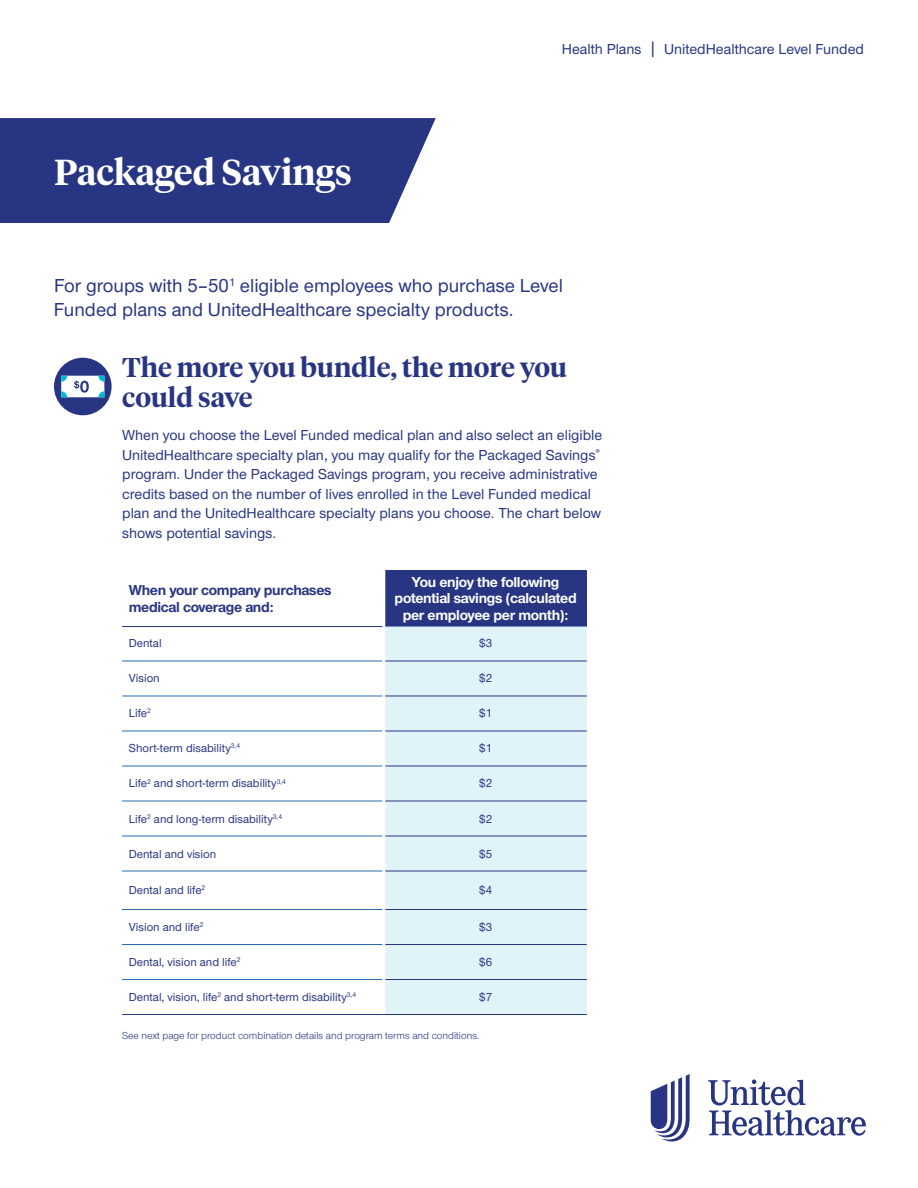
<style>
.page{position:relative;width:918px;height:1188px;background:#fff}
.page>*{position:absolute;margin:0;border:0;box-sizing:border-box;transform-origin:0 0}
.t1{font:600 36px "UHC Serif Headline";color:#fff}
.t2{font:600 27px/30px "UHC Serif Headline";color:#283582}
.t3{font:500 19.5px/24px "UHC Sans";color:#283582}
.t4{font:500 15px/19.5px "UHC Sans";color:#283582}
.t5{font:700 15px/16.5px "UHC Sans";letter-spacing:-.02em;color:#fff;text-align:center}
.t6{font:700 15px/16.5px "UHC Sans";letter-spacing:-.02em;color:#283582}
.t7{font:500 12px "UHC Sans";color:#283582}
.t8{font:10.5px "UHC Sans";color:#283582}
.s1{font-size:18.75px}
</style>
<div class="page">
<div style="left:0;top:118px;width:436px;height:105px;background:#283582"></div>
<svg style="left:651px;top:1074px;width:39px;height:67px"></svg>
<svg style="left:708px;top:1079px;width:158px;height:57px"></svg>
<div style="left:384px;top:570px;width:203px;height:57px;background:#283582"></div>
<div style="left:385px;top:627px;width:202px;height:387px;background:#dff3f8"></div>
<hr style="left:382px;top:570px;width:3px;height:57px;background:#fff">
<hr style="left:122px;top:661px;width:260px;height:1px;background:#256db6">
<hr style="left:122px;top:696px;width:260px;height:1px;background:#256db6">
<hr style="left:122px;top:731px;width:260px;height:1px;background:#256db6">
<hr style="left:122px;top:766px;width:260px;height:1px;background:#256db6">
<hr style="left:122px;top:801px;width:260px;height:1px;background:#256db6">
<hr style="left:122px;top:836px;width:260px;height:1px;background:#256db6">
<hr style="left:122px;top:871px;width:260px;height:1px;background:#256db6">
<hr style="left:122px;top:909px;width:260px;height:1px;background:#256db6">
<hr style="left:122px;top:944px;width:260px;height:1px;background:#256db6">
<hr style="left:122px;top:979px;width:260px;height:1px;background:#256db6">
<hr style="left:385px;top:661px;width:202px;height:1px;background:#283582">
<hr style="left:385px;top:696px;width:202px;height:1px;background:#283582">
<hr style="left:385px;top:731px;width:202px;height:1px;background:#283582">
<hr style="left:385px;top:766px;width:202px;height:1px;background:#283582">
<hr style="left:385px;top:801px;width:202px;height:1px;background:#283582">
<hr style="left:385px;top:836px;width:202px;height:1px;background:#283582">
<hr style="left:385px;top:871px;width:202px;height:1px;background:#283582">
<hr style="left:385px;top:909px;width:202px;height:1px;background:#283582">
<hr style="left:385px;top:944px;width:202px;height:1px;background:#283582">
<hr style="left:385px;top:979px;width:202px;height:1px;background:#283582">
<hr style="left:384px;top:1014px;width:203px;height:1px;background:#283582">
<hr style="left:122px;top:626px;width:260px;height:1px;background:#283582">
<hr style="left:122px;top:1014px;width:262px;height:1px;background:#283582">
<div style="left:54px;top:358px;width:58px;height:57px;background:#283582;border-radius:50%"></div>
<svg style="left:61px;top:376px;width:43px;height:21px"></svg>
<h1 class="t1" style="left:54px;top:147px;width:299px">Packaged Savings</h1>
<p class="t4" style="left:562px;top:39px;width:304px">Health Plans <span class="s1">|</span> UnitedHealthcare Level Funded</p>
<h3 class="t3" style="left:54px;top:273px;width:510px">For groups with 5–50<sup>1</sup> eligible employees who purchase Level<br>Funded plans and UnitedHealthcare specialty products.</h3>
<h2 class="t2" style="left:122px;top:352px;width:446px">The more you bundle, the more you could save</h2>
<p class="t4" style="left:122px;top:425px;width:482px">When you choose the Level Funded medical plan and also select an eligible UnitedHealthcare specialty plan, you may qualify for the Packaged Savings<sup>® </sup>program. Under the Packaged Savings program, you receive administrative credits based on the number of lives enrolled in the Level Funded medical plan and the UnitedHealthcare specialty plans you choose. The chart below shows potential savings.</p>
<p class="t6" style="left:129px;top:581px;width:204px">When your company purchases medical coverage and:</p>
<p class="t5" style="left:395px;top:573px;width:184px">You enjoy the following potential savings (calculated per employee per month):</p>
<p class="t7" style="left:129px;top:635px;width:34px">Dental</p>
<p class="t7" style="left:479px;top:635px;width:14px">$3</p>
<p class="t7" style="left:129px;top:670px;width:32px">Vision</p>
<p class="t7" style="left:479px;top:670px;width:14px">$2</p>
<p class="t7" style="left:129px;top:705px;width:24px">Life<sup>2</sup></p>
<p class="t7" style="left:479px;top:705px;width:14px">$1</p>
<p class="t7" style="left:129px;top:740px;width:113px">Short-term disability<sup>3,4</sup></p>
<p class="t7" style="left:479px;top:740px;width:14px">$1</p>
<p class="t7" style="left:129px;top:775px;width:159px">Life<sup>2</sup> and short-term disability<sup>3,4</sup></p>
<p class="t7" style="left:479px;top:775px;width:14px">$2</p>
<p class="t7" style="left:129px;top:811px;width:155px">Life<sup>2</sup> and long-term disability<sup>3,4</sup></p>
<p class="t7" style="left:479px;top:811px;width:14px">$2</p>
<p class="t7" style="left:129px;top:846px;width:89px">Dental and vision</p>
<p class="t7" style="left:479px;top:846px;width:14px">$5</p>
<p class="t7" style="left:129px;top:882px;width:78px">Dental and life<sup>2</sup></p>
<p class="t7" style="left:479px;top:882px;width:14px">$4</p>
<p class="t7" style="left:129px;top:919px;width:76px">Vision and life<sup>2</sup></p>
<p class="t7" style="left:479px;top:919px;width:14px">$3</p>
<p class="t7" style="left:129px;top:954px;width:113px">Dental, vision and life<sup>2</sup></p>
<p class="t7" style="left:479px;top:954px;width:14px">$6</p>
<p class="t7" style="left:129px;top:989px;width:229px">Dental, vision, life<sup>2</sup> and short-term disability<sup>3,4</sup></p>
<p class="t7" style="left:479px;top:989px;width:14px">$7</p>
<p class="t8" style="left:122px;top:1029px;width:359px">See next page for product combination details and program terms and conditions.</p>
</div>
